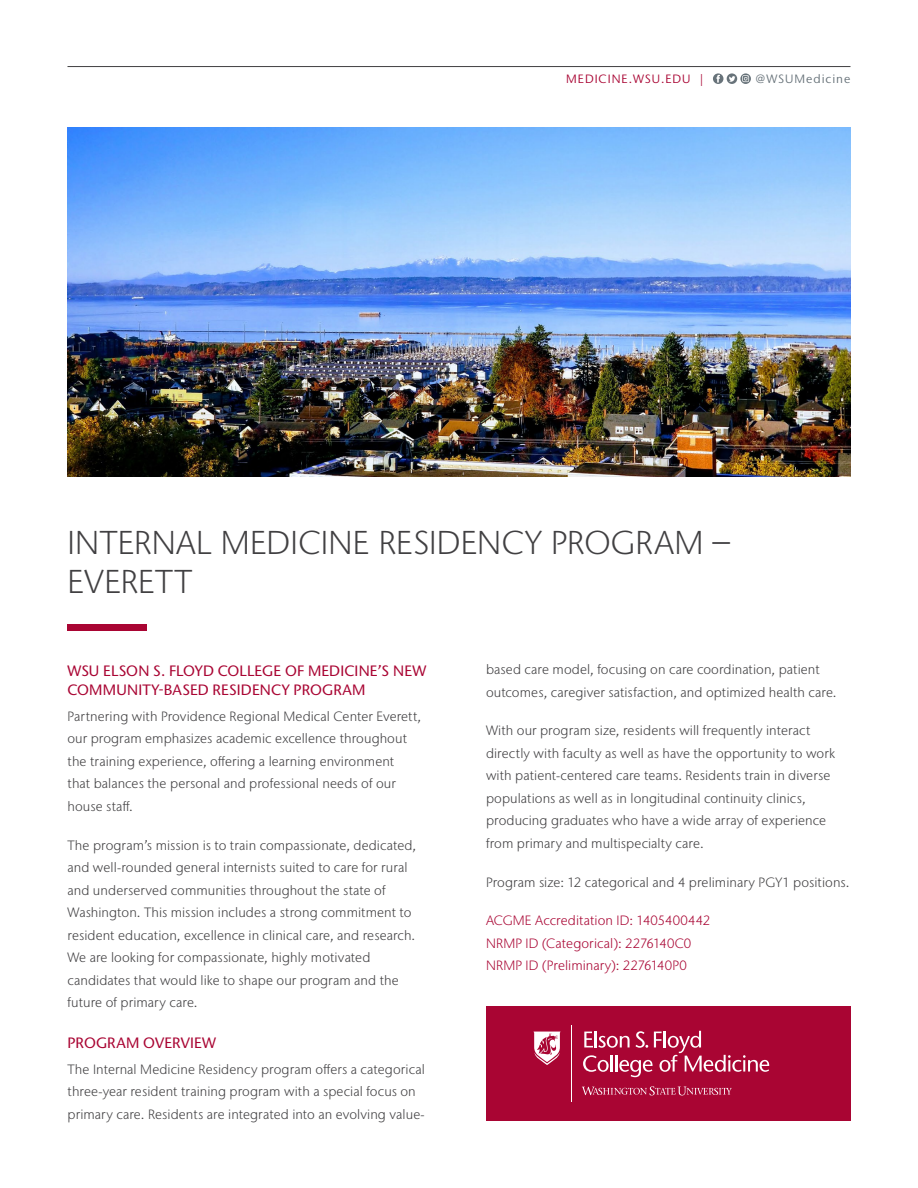
<style>
.page{position:relative;width:918px;height:1188px;background:#fff}
.page>*{position:absolute;margin:0;border:0;box-sizing:border-box;transform-origin:0 0}
.t1{font:300 33px/39px "Stone Sans IIITC Std";letter-spacing:.01em;color:#414042}
.H2_new{font:500 15px/19.5px "Stone Sans IIITC Std";letter-spacing:.01em;color:#a90533}
.T_space_before{font:300 13.5px/22.5px "Stone Sans IIITC Std";letter-spacing:.005em;color:#414042}
.T{font:300 13.5px/22.5px "Stone Sans IIITC Std";letter-spacing:.005em;color:#414042}
.T_space_before-2{font:300 13.5px/22.5px "Stone Sans IIITC Std";letter-spacing:.005em;color:#a90533}
.t2{font:12px "Stone Sans IIITC Std";letter-spacing:.08em;color:#a90533}
.t3{font:12px "Stone Sans IIITC Std";letter-spacing:.08em;color:#68737a}
</style>
<div class="page">
<div style="left:68px;top:624px;width:79px;height:7px;background:#a90533"></div>
<hr style="left:68px;top:66px;width:782px;height:1px;background:#414042">
<div style="left:713px;top:73px;width:10px;height:11px;background:#68737a;border-radius:50%"></div>
<svg style="left:716px;top:75px;width:4px;height:8px"></svg>
<div style="left:727px;top:73px;width:10px;height:11px;background:#68737a;border-radius:50%"></div>
<svg style="left:729px;top:76px;width:6px;height:6px"></svg>
<svg style="left:740px;top:73px;width:11px;height:11px"></svg>
<svg style="left:742px;top:75px;width:7px;height:7px"></svg>
<img style="left:68px;top:127px;width:782px;height:350px">
<div style="left:486px;top:1006px;width:364px;height:114px;background:#a90533"></div>
<svg style="left:534px;top:1032px;width:26px;height:33px"></svg>
<svg style="left:582px;top:1086px;width:150px;height:10px"></svg>
<svg style="left:583px;top:1031px;width:186px;height:46px"></svg>
<hr style="left:572px;top:1025px;width:1px;height:76px;background:#fff">
<p class="t2" style="left:566px;top:72px;width:139px">MEDICINE.WSU.EDU |</p>
<p class="t3" style="left:756px;top:72px;width:96px">@WSUMedicine</p>
<h1 class="t1" style="left:68px;top:523px;width:665px">INTERNAL MEDICINE RESIDENCY PROGRAM –<br>EVERETT</h1>
<p class="H2_new" style="left:68px;top:661px;width:360px">WSU ELSON S. FLOYD COLLEGE OF MEDICINE’S NEW<br>COMMUNITY-BASED RESIDENCY PROGRAM</p>
<p class="T" style="left:68px;top:705px;width:355px">Partnering with Providence Regional Medical Center Everett, our program emphasizes academic excellence throughout the training experience, offering a learning environment<br>that balances the personal and professional needs of our house staff.</p>
<p class="T_space_before" style="left:68px;top:834px;width:350px">The program’s mission is to train compassionate, dedicated, and well-rounded general internists suited to care for rural and underserved communities throughout the state of Washington. This mission includes a strong commitment to resident education, excellence in clinical care, and research.<br>We are looking for compassionate, highly motivated candidates that would like to shape our program and the future of primary care.</p>
<p class="H2_new" style="left:68px;top:1033px;width:150px">PROGRAM OVERVIEW</p>
<p class="T" style="left:68px;top:1058px;width:359px">The Internal Medicine Residency program offers a categorical three-year resident training program with a special focus on primary care. Residents are integrated into an evolving value-</p>
<p class="T" style="left:486px;top:658px;width:352px">based care model, focusing on care coordination, patient outcomes, caregiver satisfaction, and optimized health care.</p>
<p class="T_space_before" style="left:486px;top:719px;width:351px">With our program size, residents will frequently interact directly with faculty as well as have the opportunity to work with patient-centered care teams. Residents train in diverse populations as well as in longitudinal continuity clinics, producing graduates who have a wide array of experience from primary and multispecialty care.</p>
<p class="T_space_before" style="left:486px;top:871px;width:365px">Program size: 12 categorical and 4 preliminary PGY1 positions.</p>
<p class="T_space_before-2" style="left:486px;top:909px;width:226px">ACGME Accreditation ID: 1405400442<br>NRMP ID (Categorical): 2276140C0<br>NRMP ID (Preliminary): 2276140P0</p>
</div>
